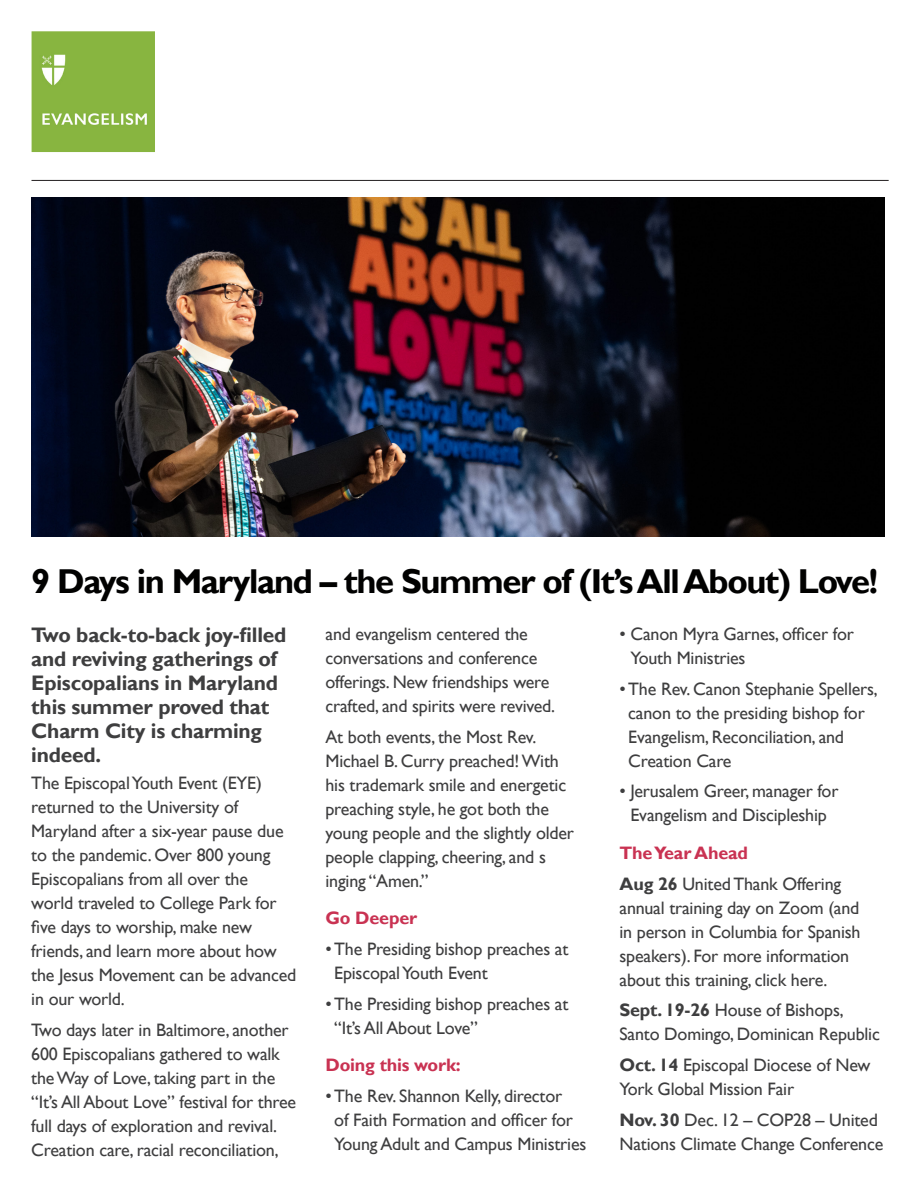
<style>
.page{position:relative;width:918px;height:1188px;background:#fff}
.page>*{position:absolute;margin:0;border:0;box-sizing:border-box;transform-origin:0 0}
.t1{font:700 34.5px "Gill Sans";letter-spacing:-.04em;color:#010100}
.t2{font:700 21px/24px "Gill Sans";letter-spacing:-.01em;color:#3e3e3f}
.t3{font:18px/24px "Gill Sans";letter-spacing:-.01em;color:#3e3e3f}
.t4{font:700 18px "Gill Sans";letter-spacing:-.01em;color:#c93252}
.s1{font-weight:700}
</style>
<div class="page">
<hr style="left:32px;top:180px;width:857px;height:1px;background:#231f20">
<img style="left:32px;top:31px;width:123px;height:121px">
<img style="left:32px;top:198px;width:852px;height:338px">
<p class="t1" style="left:31px;top:560px;width:848px">9 Days in Maryland – the Summer of (It’s All About) Love!</p>
<p class="t2" style="left:31px;top:623px;width:257px">Two back-to-back joy-filled and reviving gatherings of<br>Episcopalians in Maryland this summer proved that<br>Charm City is charming indeed.</p>
<p class="t3" style="left:31px;top:771px;width:267px">The Episcopal Youth Event (EYE) returned to the University of<br>Maryland after a six-year pause due to the pandemic. Over 800 young<br>Episcopalians from all over the<br>world traveled to College Park for five days to worship, make new friends, and learn more about how the Jesus Movement can be advanced in our world.</p>
<p class="t3" style="left:31px;top:1018px;width:266px">Two days later in Baltimore, another 600 Episcopalians gathered to walk the Way of Love, taking part in the “It’s All About Love” festival for three full days of exploration and revival.<br>Creation care, racial reconciliation,</p>
<p class="t3" style="left:326px;top:622px;width:231px">and evangelism centered the conversations and conference offerings. New friendships were crafted, and spirits were revived.</p>
<p class="t3" style="left:326px;top:725px;width:250px">At both events, the Most Rev.<br>Michael B. Curry preached! With his trademark smile and energetic preaching style, he got both the young people and the slightly older people clapping, cheering, and s inging “Amen.”</p>
<p class="t4" style="left:326px;top:907px;width:93px">Go Deeper</p>
<p class="t3" style="left:334px;top:937px;width:236px;text-indent:-9px">• The Presiding bishop preaches at<br>Episcopal Youth Event</p>
<p class="t3" style="left:334px;top:992px;width:236px;text-indent:-9px">• The Presiding bishop preaches at “It’s All About Love”</p>
<p class="t4" style="left:326px;top:1054px;width:137px">Doing this work:</p>
<p class="t3" style="left:334px;top:1084px;width:254px;text-indent:-9px">• The Rev. Shannon Kelly, director<br>of Faith Formation and officer for<br>Young Adult and Campus Ministries</p>
<p class="t3" style="left:631px;top:622px;width:225px;text-indent:-11px">• Canon Myra Garnes, officer for<br>Youth Ministries</p>
<p class="t3" style="left:628px;top:677px;width:251px;text-indent:-9px">• The Rev. Canon Stephanie Spellers, canon to the presiding bishop for<br>Evangelism, Reconciliation, and<br>Creation Care</p>
<p class="t3" style="left:620px;top:780px;width:220px;text-align:center">• Jerusalem Greer, manager for<br>Evangelism and Discipleship</p>
<p class="t4" style="left:620px;top:842px;width:130px">The Year Ahead</p>
<p class="t3" style="left:620px;top:872px;width:243px"><span class="s1">Aug 26</span> United Thank Offering annual training day on Zoom (and in person in Columbia for Spanish speakers). For more information about this training, click here.</p>
<p class="t3" style="left:620px;top:999px;width:262px"><span class="s1">Sept. 19-26</span> House of Bishops,<br>Santo Domingo, Dominican Republic</p>
<p class="t3" style="left:620px;top:1053px;width:252px"><span class="s1">Oct. 14</span> Episcopal Diocese of New<br>York Global Mission Fair</p>
<p class="t3" style="left:620px;top:1108px;width:265px"><span class="s1">Nov. 30</span> Dec. 12 – COP28 – United<br>Nations Climate Change Conference</p>
</div>
